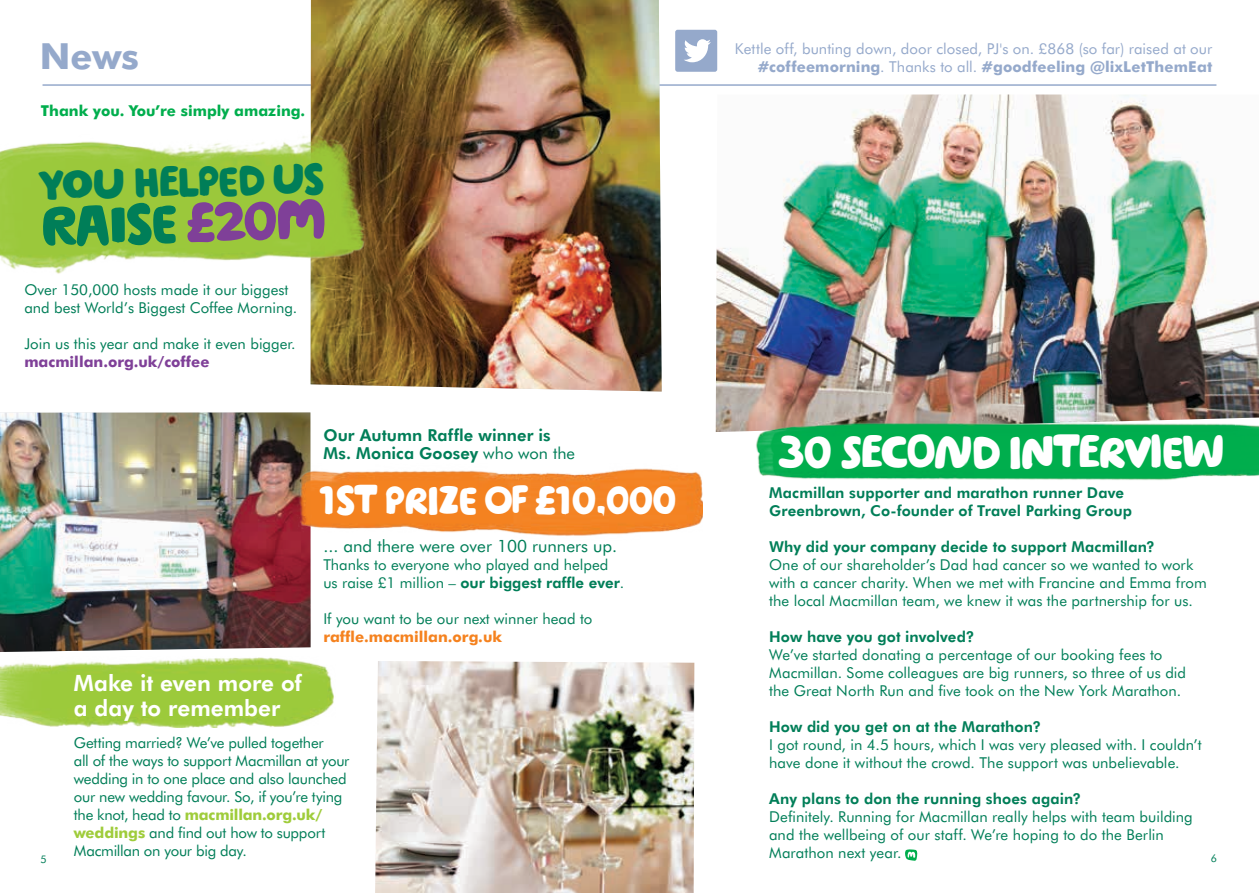
<style>
.page{position:relative;width:1259px;height:893px;background:#fff}
.page>*{position:absolute;margin:0;border:0;box-sizing:border-box;transform-origin:0 0}
.t1{font:54.45px "Macmillan Headline";color:#007e58}
.t2{font:45px "Macmillan Headline";letter-spacing:-.01em;color:#fff}
.t3{font:41.85px "Macmillan Headline";color:#007e58}
.t4{font:39.15px "Macmillan Headline";color:#fff}
.t5{font:700 36px "Futura BT";color:#95a9cb}
.t6{font:800 22.5px/25.5px "Futura BT";color:#fff}
.t7{font:16.95px "Futura BT";color:#007e58}
.t8{font:800 16.5px/18px "Futura BT";letter-spacing:.005em;color:#007e58}
.t9{font:15px/18px "Futura BT";color:#007e58}
.t10{font:800 15px/18px "Futura BT";letter-spacing:.01em;color:#007e58}
.t11{font:15px "Futura BT";letter-spacing:.005em;color:#95a9cb}
.t12{font:700 15px "Futura BT";letter-spacing:.01em;color:#95a9cb}
.t13{font:700 15px "Futura BT";color:#00ae4d}
.t14{font:700 15px "Futura BT";color:#f5821f}
.t15{font:700 15px "Futura BT";color:#7f4098}
.t16{font:10.5px "Futura BT";color:#007e58}
.s1{color:#7f4098}
.s2{font-weight:400}
.s3{font-weight:800}
.s4{font-weight:700;color:#9fcc3b}
</style>
<div class="page">
<hr style="left:43px;top:84px;width:1173px;height:2px;background:#95a9cb">
<img style="left:716px;top:95px;width:543px;height:337px">
<img style="left:310px;top:0;width:352px;height:392px">
<img style="left:0;top:412px;width:310px;height:240px">
<img style="left:375px;top:661px;width:319px;height:232px">
<img style="left:0;top:657px;width:334px;height:71px">
<img style="left:749px;top:419px;width:510px;height:61px">
<img style="left:0;top:129px;width:369px;height:148px">
<div style="left:675px;top:30px;width:42px;height:42px;background:#95a9cb;border-radius:2px"></div>
<svg style="left:684px;top:39px;width:27px;height:23px"></svg>
<img style="left:297px;top:463px;width:405px;height:77px">
<svg style="left:905px;top:849px;width:12px;height:12px"></svg>
<h3 class="t5" style="left:40px;top:35px;width:100px">News</h3>
<p class="t13" style="left:41px;top:102px;width:266px">Thank you. You’re simply amazing.</p>
<h3 class="t3" style="left:40px;top:159px;width:285px;rotate:-1deg">YOU HELPED US</h3>
<h1 class="t1" style="left:41px;top:193px;width:285px;rotate:-1deg">RAISE <span class="s1">£20M</span></h1>
<p class="t9" style="left:24px;top:281px;width:274px">Over 150,000 hosts made it our biggest and best World’s Biggest Coffee Morning.</p>
<p class="t9" style="left:24px;top:335px;width:273px">Join us this year and make it even bigger.</p>
<p class="t15" style="left:24px;top:352px;width:187px">macmillan.org.uk/coffee</p>
<p class="t8" style="left:323px;top:426px;width:253px">Our Autumn Raffle winner is<br>Ms. Monica Goosey <span class="s2">who won the</span></p>
<p class="t11" style="left:735px;top:40px;width:479px">Kettle off, bunting down, door closed, PJ's on. £868 (so far) raised at our</p>
<p class="t12" style="left:757px;top:58px;width:456px">#coffeemorning<span class="s2">. Thanks to all.</span> #goodfeeling @lixLetThemEat</p>
<h2 class="t2" style="left:779px;top:425px;width:447px">30 SECOND INTERVIEW</h2>
<h3 class="t4" style="left:319px;top:477px;width:358px">1ST PRIZE OF £10,000</h3>
<p class="t10" style="left:769px;top:484px;width:364px">Macmillan supporter and marathon runner Dave<br>Greenbrown, Co-founder of Travel Parking Group</p>
<p class="t10" style="left:769px;top:538px;width:387px">Why did your company decide to support Macmillan?</p>
<p class="t9" style="left:769px;top:556px;width:439px">One of our shareholder’s Dad had cancer so we wanted to work with a cancer charity. When we met with Francine and Emma from the local Macmillan team, we knew it was the partnership for us.</p>
<p class="t10" style="left:769px;top:628px;width:207px">How have you got involved?</p>
<p class="t9" style="left:769px;top:646px;width:418px">We’ve started donating a percentage of our booking fees to<br>Macmillan. Some colleagues are big runners, so three of us did the Great North Run and five took on the New York Marathon.</p>
<p class="t10" style="left:769px;top:718px;width:273px">How did you get on at the Marathon?</p>
<p class="t9" style="left:769px;top:736px;width:434px">I got round, in 4.5 hours, which I was very pleased with. I couldn’t have done it without the crowd. The support was unbelievable.</p>
<p class="t10" style="left:769px;top:790px;width:314px">Any plans to don the running shoes again?</p>
<p class="t9" style="left:769px;top:808px;width:425px">Definitely. Running for Macmillan really helps with team building and the wellbeing of our staff. We’re hoping to do the Berlin<br>Marathon next year.</p>
<p class="t7" style="left:323px;top:535px;width:295px">... and there were over 100 runners up.</p>
<p class="t9" style="left:323px;top:555px;width:302px">Thanks to everyone who played and helped us raise £1 million – <span class="s3">our biggest raffle ever</span>.</p>
<p class="t9" style="left:323px;top:609px;width:270px">If you want to be our next winner head to</p>
<p class="t14" style="left:323px;top:627px;width:180px">raffle.macmillan.org.uk</p>
<h3 class="t6" style="left:74px;top:670px;width:230px">Make it even more of a day to remember</h3>
<p class="t9" style="left:74px;top:733px;width:277px">Getting married? We’ve pulled together<br>all of the ways to support Macmillan at your wedding in to one place and also launched our new wedding favour. So, if you’re tying the knot, head to <span class="s4">macmillan.org.uk/ weddings</span> and find out how to support Macmillan on your big day.</p>
<p class="t16" style="left:40px;top:853px;width:8px">5</p>
<p class="t16" style="left:1210px;top:852px;width:8px">6</p>
</div>
